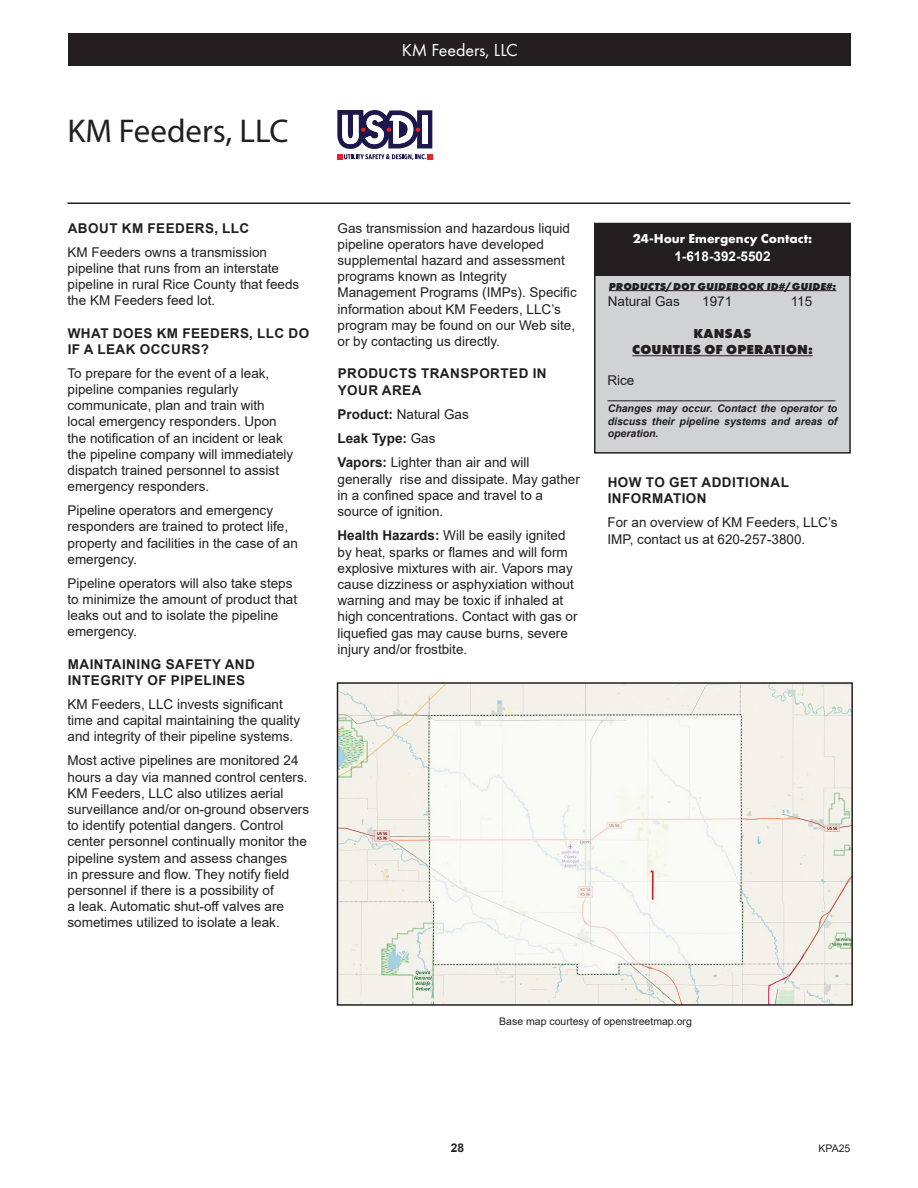
<style>
.page{position:relative;width:918px;height:1188px;background:#fff}
.page>*{position:absolute;margin:0;border:0;box-sizing:border-box;transform-origin:0 0}
.t1{font:33px "Myriad Pro";color:#231f20}
.t2{font:18px "Futura PT";color:#fff}
.t3{font:13.5px/16.2px "Arial";color:#231f20}
.t4{font:700 13.5px/16.2px "Arial";letter-spacing:.035em;color:#231f20}
.t5{font:800 13.5px "Futura PT";letter-spacing:.01em;color:#231f20}
.t6{font:700 13.5px "Futura PT";color:#fff}
.t7{font:700 13.5px "Arial";color:#fff}
.t8{font:700 13.5px "Arial";color:#231f20}
.t9{font:700 12px "Arial";color:#231f20}
.t10{font:italic 700 10.5px/12.6px "Arial";color:#231f20;text-align:justify}
.t11{font:10.5px "Arial";color:#231f20}
.t12{font:italic 800 10.5px "Futura PT";letter-spacing:.01em;color:#231f20}
.s1{font-weight:700}
.s2{font-weight:400}
</style>
<div class="page">
<hr style="left:68px;top:202px;width:783px;height:2px;background:#231f20">
<div style="left:595px;top:224px;width:255px;height:229px;background:#d1d2d4"></div>
<div style="left:594px;top:223px;width:257px;height:231px;border:2px solid #231f20"></div>
<div style="left:594px;top:223px;width:257px;height:52px;background:#231f20"></div>
<hr style="left:609px;top:290px;width:227px;height:1px;background:#231f20">
<hr style="left:632px;top:355px;width:181px;height:1px;background:#231f20">
<div style="left:68px;top:34px;width:783px;height:32px;background:#231f20"></div>
<svg style="left:337px;top:110px;width:95px;height:50px"></svg>
<img style="left:340px;top:685px;width:510px;height:318px">
<div style="left:337px;top:682px;width:516px;height:324px;border:2px solid #231f20"></div>
<p class="t1" style="left:68px;top:111px;width:222px">KM Feeders, LLC</p>
<p class="t2" style="left:402px;top:39px;width:118px">KM Feeders, LLC</p>
<p class="t4" style="left:68px;top:220px;width:183px">ABOUT KM FEEDERS, LLC</p>
<p class="t3" style="left:68px;top:244px;width:233px">KM Feeders owns a transmission pipeline that runs from an interstate pipeline in rural Rice County that feeds the KM Feeders feed lot.</p>
<p class="t4" style="left:68px;top:325px;width:243px">WHAT DOES KM FEEDERS, LLC DO<br>IF A LEAK OCCURS?</p>
<p class="t3" style="left:68px;top:365px;width:227px">To prepare for the event of a leak, pipeline companies regularly communicate, plan and train with local emergency responders. Upon the notification of an incident or leak the pipeline company will immediately dispatch trained personnel to assist emergency responders.</p>
<p class="t3" style="left:68px;top:502px;width:232px">Pipeline operators and emergency responders are trained to protect life, property and facilities in the case of an emergency.</p>
<p class="t3" style="left:68px;top:575px;width:231px">Pipeline operators will also take steps to minimize the amount of product that leaks out and to isolate the pipeline emergency.</p>
<p class="t4" style="left:68px;top:656px;width:189px">MAINTAINING SAFETY AND<br>INTEGRITY OF PIPELINES</p>
<p class="t3" style="left:68px;top:696px;width:234px">KM Feeders, LLC invests significant time and capital maintaining the quality and integrity of their pipeline systems.</p>
<p class="t3" style="left:68px;top:752px;width:243px">Most active pipelines are monitored 24 hours a day via manned control centers.<br>KM Feeders, LLC also utilizes aerial surveillance and/or on-ground observers to identify potential dangers. Control center personnel continually monitor the pipeline system and assess changes<br>in pressure and flow. They notify field personnel if there is a possibility of<br>a leak. Automatic shut-off valves are sometimes utilized to isolate a leak.</p>
<p class="t3" style="left:338px;top:220px;width:241px">Gas transmission and hazardous liquid pipeline operators have developed supplemental hazard and assessment programs known as Integrity Management Programs (IMPs). Specific information about KM Feeders, LLC’s program may be found on our Web site, or by contacting us directly.</p>
<p class="t4" style="left:338px;top:366px;width:210px">PRODUCTS TRANSPORTED IN<br>YOUR AREA</p>
<p class="t3" style="left:338px;top:406px;width:133px"><span class="s1">Product:</span> Natural Gas</p>
<p class="t8" style="left:338px;top:429px;width:100px">Leak Type: <span class="s2">Gas</span></p>
<p class="t3" style="left:338px;top:455px;width:244px"><span class="s1">Vapors:</span> Lighter than air and will generally rise and dissipate. May gather in a confined space and travel to a source of ignition.</p>
<p class="t3" style="left:338px;top:527px;width:242px"><span class="s1">Health Hazards:</span> Will be easily ignited by heat, sparks or flames and will form explosive mixtures with air. Vapors may cause dizziness or asphyxiation without warning and may be toxic if inhaled at high concentrations. Contact with gas or liquefied gas may cause burns, severe injury and/or frostbite.</p>
<p class="t6" style="left:633px;top:230px;width:181px">24-Hour Emergency Contact:</p>
<p class="t7" style="left:674px;top:247px;width:98px">1-618-392-5502</p>
<p class="t12" style="left:609px;top:279px;width:229px">PRODUCTS/DOT GUIDEBOOK ID#/GUIDE#:</p>
<p class="t3" style="left:608px;top:293px;width:74px">Natural Gas</p>
<p class="t3" style="left:702px;top:293px;width:32px">1971</p>
<p class="t3" style="left:791px;top:293px;width:23px">115</p>
<p class="t5" style="left:693px;top:325px;width:60px">KANSAS</p>
<p class="t5" style="left:632px;top:341px;width:182px">COUNTIES OF OPERATION:</p>
<p class="t3" style="left:608px;top:372px;width:28px">Rice</p>
<p class="t10" style="left:608px;top:390px;width:229px">_______________________________________</p>
<p class="t10" style="left:608px;top:402px;width:231px">Changes may occur. Contact the operator to discuss their pipeline systems and areas of operation.</p>
<p class="t4" style="left:608px;top:474px;width:183px">HOW TO GET ADDITIONAL<br>INFORMATION</p>
<p class="t3" style="left:608px;top:514px;width:232px">For an overview of KM Feeders, LLC’s<br>IMP, contact us at 620-257-3800.</p>
<p class="t11" style="left:499px;top:1014px;width:194px">Base map courtesy of openstreetmap.org</p>
<p class="t9" style="left:451px;top:1139px;width:15px">28</p>
<p class="t11" style="left:819px;top:1141px;width:33px">KPA25</p>
</div>
